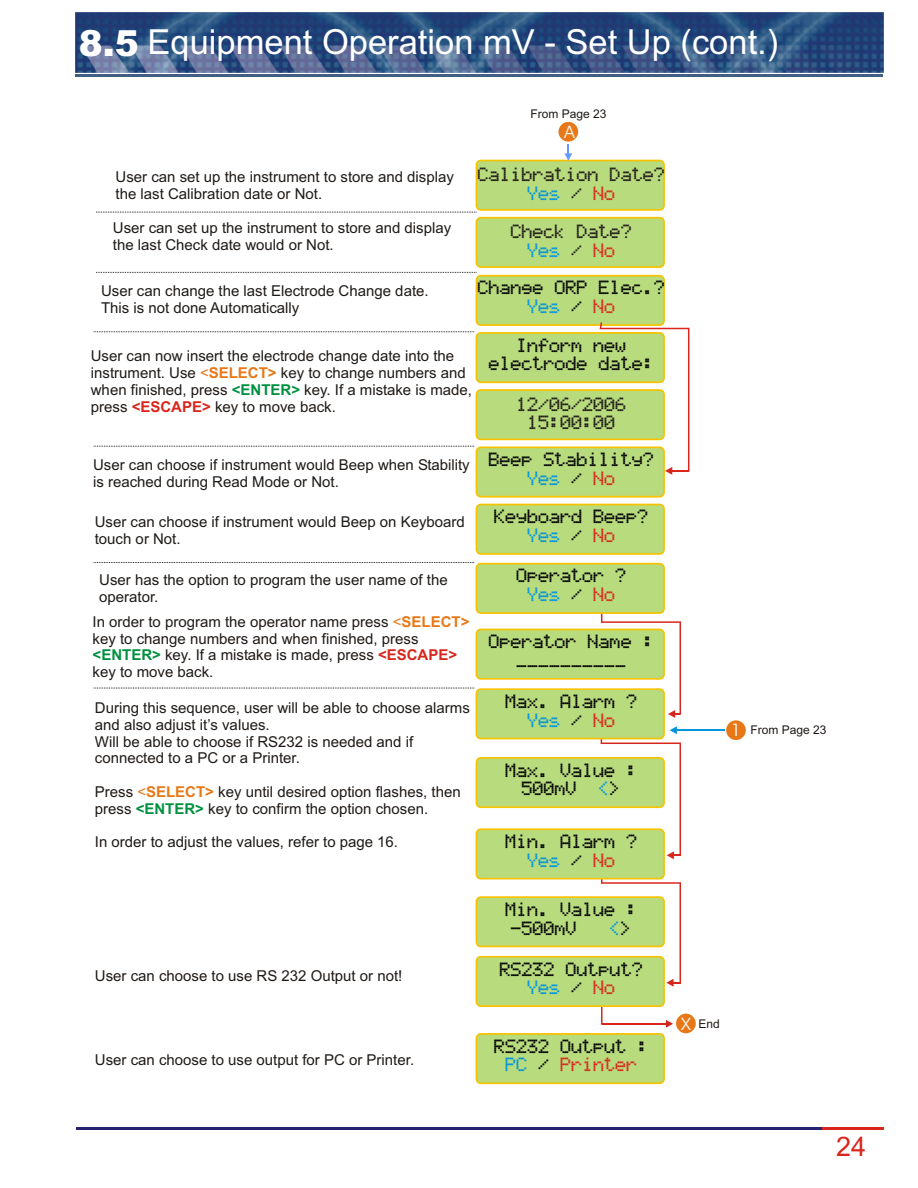
<style>
.page{position:relative;width:918px;height:1188px;background:#fff}
.page>*{position:absolute;margin:0;border:0;box-sizing:border-box;transform-origin:0 0}
.t1{font:36px "Arial";color:#fff}
.t2{font:900 36px "Arial";color:#fff}
.t3{font:34.5px "Arial";color:#fff}
.t4{font:27px "Arial";color:#d9261c}
.t5{font:18px/18.8px "Ericsson GA628";color:#000;text-align:center}
.t6{font:18px/18.8px "Ericsson GA628";color:#1f1a17;text-align:center}
.t7{font:18px "Ericsson GA628";color:#0094de}
.t8{font:17.25px "Avant Garde Bk BT";color:#fff}
.t9{font:15px/16.8px "Arial";color:#1f1a17}
.t10{font:12px "Arial";color:#1f1a17}
.s1{font-weight:900}
.s2{color:#0094de}
.s3{color:#d9261c}
.s4{color:#e87817}
.s5{font-weight:700;color:#e87817}
.s6{font-weight:700;color:#009140}
.s7{font-weight:700;color:#d9261c}
.s8{color:#000}
</style>
<div class="page">
<img style="left:75px;top:12px;width:808px;height:60px">
<hr style="left:75px;top:74px;width:808px;height:2px;background:#425e82">
<hr style="left:76px;top:1127px;width:745px;height:3px;background:#262170">
<hr style="left:822px;top:1127px;width:62px;height:3px;background:#d9261c">
<div style="left:476px;top:160px;width:189px;height:51px;background:#b8db7d;border:2px solid #f7c200;border-radius:4px"></div>
<div style="left:476px;top:217px;width:189px;height:51px;background:#b8db7d;border:2px solid #f7c200;border-radius:4px"></div>
<svg style="left:601px;top:614px;width:80px;height:104px"></svg>
<svg style="left:601px;top:1007px;width:2px;height:18px"></svg>
<hr style="left:602px;top:1023px;width:65px;height:2px;background:#d9261c">
<svg style="left:666px;top:1020px;width:7px;height:8px"></svg>
<svg style="left:601px;top:880px;width:80px;height:107px"></svg>
<hr style="left:676px;top:729px;width:48px;height:2px;background:#0094de">
<svg style="left:601px;top:726px;width:80px;height:133px"></svg>
<div style="left:476px;top:275px;width:189px;height:51px;background:#b8db7d;border:2px solid #f7c200;border-radius:4px"></div>
<div style="left:476px;top:332px;width:189px;height:51px;background:#b8db7d;border:2px solid #f7c200;border-radius:4px"></div>
<div style="left:476px;top:446px;width:189px;height:52px;background:#b8db7d;border:2px solid #f7c200;border-radius:4px"></div>
<div style="left:476px;top:504px;width:189px;height:51px;background:#b8db7d;border:2px solid #f7c200;border-radius:4px"></div>
<div style="left:476px;top:563px;width:189px;height:51px;background:#b8db7d;border:2px solid #f7c200;border-radius:4px"></div>
<div style="left:476px;top:629px;width:189px;height:51px;background:#b8db7d;border:2px solid #f7c200;border-radius:4px"></div>
<div style="left:476px;top:688px;width:189px;height:51px;background:#b8db7d;border:2px solid #f7c200;border-radius:4px"></div>
<div style="left:476px;top:757px;width:189px;height:51px;background:#b8db7d;border:2px solid #f7c200;border-radius:4px"></div>
<div style="left:476px;top:828px;width:189px;height:52px;background:#b8db7d;border:2px solid #f7c200;border-radius:4px"></div>
<div style="left:476px;top:896px;width:189px;height:51px;background:#b8db7d;border:2px solid #f7c200;border-radius:4px"></div>
<div style="left:476px;top:956px;width:189px;height:51px;background:#b8db7d;border:2px solid #f7c200;border-radius:4px"></div>
<div style="left:476px;top:1033px;width:189px;height:51px;background:#b8db7d;border:2px solid #f7c200;border-radius:4px"></div>
<svg style="left:564px;top:145px;width:8px;height:16px"></svg>
<div style="left:559px;top:122px;width:19px;height:20px;background:#e87817;border-radius:50%"></div>
<div style="left:476px;top:389px;width:189px;height:51px;background:#b8db7d;border:2px solid #f7c200;border-radius:4px"></div>
<svg style="left:94px;top:331px;width:380px;height:1px"></svg>
<svg style="left:94px;top:446px;width:380px;height:1px"></svg>
<svg style="left:94px;top:562px;width:380px;height:1px"></svg>
<svg style="left:94px;top:688px;width:380px;height:1px"></svg>
<div style="left:676px;top:1014px;width:20px;height:19px;background:#e87817;border-radius:50%"></div>
<div style="left:726px;top:720px;width:20px;height:20px;background:#e87817;border-radius:50%"></div>
<svg style="left:96px;top:212px;width:381px;height:1px"></svg>
<svg style="left:96px;top:272px;width:381px;height:1px"></svg>
<svg style="left:600px;top:322px;width:89px;height:153px"></svg>
<h1 class="t1" style="left:79px;top:27px;width:452px"><span class="s1">8 5</span> Composição do produto</h1>
<h2 class="t3" style="left:148px;top:29px;width:632px">Equipment Operation mV - Set Up (cont.)</h2>
<h1 class="t2" style="left:79px;top:30px;width:38px">3.</h1>
<p class="t10" style="left:531px;top:110px;width:78px">From Page 23</p>
<p class="t8" style="left:564px;top:125px;width:12px">A</p>
<p class="t6" style="left:477px;top:167px;width:189px">Calibration Date?<br><span class="s2">Yes</span> / <span class="s3">No</span></p>
<p class="t6" style="left:510px;top:224px;width:123px">Check Date?<br><span class="s2">Yes</span> / <span class="s3">No</span></p>
<p class="t5" style="left:477px;top:280px;width:189px">Change ORP Elec.?<br><span class="s2">Yes</span> / <span class="s3">No</span></p>
<p class="t5" style="left:488px;top:337px;width:167px">Inform new electrode date:</p>
<p class="t9" style="left:116px;top:170px;width:340px">User can set up the instrument to store and display the last Calibration date or Not.</p>
<p class="t9" style="left:113px;top:221px;width:340px">User can set up the instrument to store and display the last Check date would or Not.</p>
<p class="t9" style="left:101px;top:284px;width:329px">User can change the last Electrode Change date.<br>This is not done Automatically</p>
<p class="t9" style="left:91px;top:349px;width:383px">User can now insert the electrode change date into the instrument. Use <span class="s4">&lt;</span><span class="s5">SELECT&gt;</span> key to change numbers and when finished, press <span class="s6">&lt;ENTER&gt;</span> key. If a mistake is made, press <span class="s7">&lt;ESCAPE&gt;</span> key to move back.</p>
<p class="t6" style="left:516px;top:396px;width:112px">12/06/2006<br>15:00:00</p>
<p class="t9" style="left:93px;top:458px;width:378px">User can choose if instrument would Beep when Stability is reached during Read Mode or Not.</p>
<p class="t9" style="left:95px;top:515px;width:372px">User can choose if instrument would Beep on Keyboard touch or Not.</p>
<p class="t9" style="left:99px;top:573px;width:350px">User has the option to program the user name of the operator.</p>
<p class="t9" style="left:93px;top:615px;width:378px">In order to program the operator name press <span class="s4">&lt;</span><span class="s5">SELECT&gt; </span>key to change numbers and when finished, press <span class="s6">&lt;ENTER&gt;</span> key. If a mistake is made, press <span class="s7">&lt;ESCAPE&gt; </span>key to move back.</p>
<p class="t9" style="left:95px;top:701px;width:377px">During this sequence, user will be able to choose alarms and also adjust it’s values.<br>Will be able to choose if RS232 is needed and if connected to a PC or a Printer.</p>
<p class="t9" style="left:95px;top:785px;width:367px">Press <span class="s4">&lt;</span><span class="s5">SELECT&gt;</span> key until desired option flashes, then press <span class="s6">&lt;ENTER&gt;</span> key to confirm the option chosen.</p>
<p class="t9" style="left:95px;top:835px;width:305px">In order to adjust the values, refer to page 16.</p>
<p class="t9" style="left:95px;top:969px;width:309px">User can choose to use RS 232 Output or not!</p>
<p class="t9" style="left:95px;top:1053px;width:321px">User can choose to use output for PC or Printer.</p>
<p class="t5" style="left:488px;top:452px;width:167px">Beep Stability?<br><span class="s2">Yes</span> / <span class="s3">No</span></p>
<p class="t5" style="left:494px;top:509px;width:156px">Keyboard Beep?<br><span class="s2">Yes</span> / <span class="s3">No</span></p>
<p class="t5" style="left:516px;top:568px;width:112px">Operator ?<br><span class="s2">Yes</span> / <span class="s3">No</span></p>
<p class="t5" style="left:488px;top:634px;width:167px">Operator Name : __________</p>
<p class="t5" style="left:505px;top:693px;width:134px">Max. Alarm ?<br><span class="s2">Yes</span> / <span class="s3">No</span></p>
<p class="t5" style="left:521px;top:762px;width:117px;text-align:left;text-indent:-17px">Max. Value :<br>500mV</p>
<p class="t7" style="left:598px;top:780px;width:24px">&lt;<span class="s8">&gt;</span></p>
<p class="t5" style="left:505px;top:833px;width:134px">Min. Alarm ?<br><span class="s2">Yes</span> / <span class="s3">No</span></p>
<p class="t5" style="left:510px;top:901px;width:128px;text-align:left;text-indent:-6px">Min. Value : -500mV</p>
<p class="t7" style="left:609px;top:919px;width:24px">&lt;<span class="s8">&gt;</span></p>
<p class="t5" style="left:499px;top:961px;width:145px">RS232 Output?<br><span class="s2">Yes</span> / <span class="s3">No</span></p>
<p class="t5" style="left:494px;top:1038px;width:156px">RS232 Output :<br><span class="s2">PC</span> / <span class="s3">Printer</span></p>
<p class="t8" style="left:731px;top:723px;width:11px">1</p>
<p class="t10" style="left:751px;top:725px;width:78px">From Page 23</p>
<p class="t8" style="left:681px;top:1016px;width:11px">X</p>
<p class="t10" style="left:699px;top:1019px;width:23px">End</p>
<h3 class="t4" style="left:836px;top:1137px;width:32px">24</h3>
</div>
